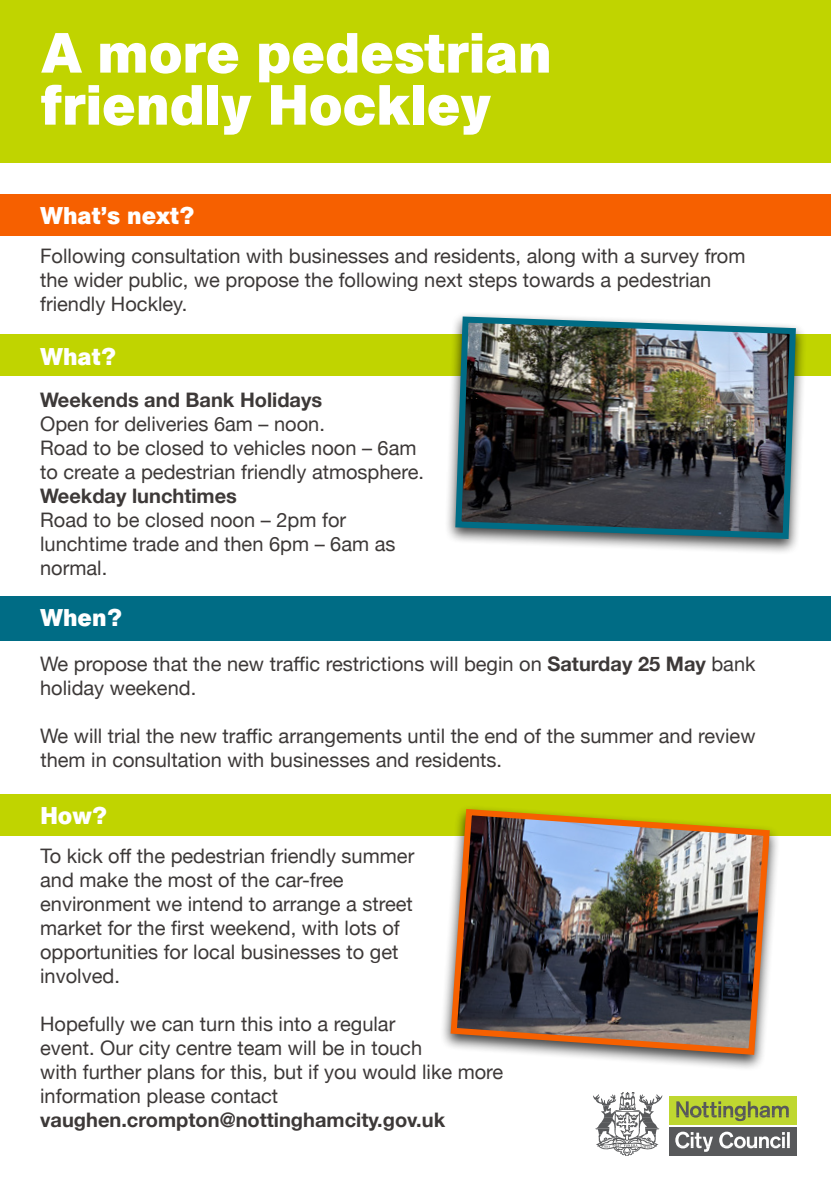
<style>
.page{position:relative;width:831px;height:1187px;background:#fff}
.page>*{position:absolute;margin:0;border:0;box-sizing:border-box;transform-origin:0 0}
.t1{font:700 56px/52px "AG Book BQ";color:#fff}
.t2{font:700 24px "AG Book BQ";color:#fff}
.t3{font:20px/24px "Helvetica Neue";color:#3d3938}
.t4{font:700 20px "Helvetica Neue";color:#3d3938}
.s1{font-weight:700}
</style>
<div class="page">
<div style="left:0;top:0;width:830px;height:163px;background:#c0d400"></div>
<div style="left:0;top:194px;width:830px;height:41px;background:#f66000"></div>
<div style="left:668px;top:1126px;width:127px;height:29px;background:#58595b"></div>
<div style="left:668px;top:1095px;width:127px;height:29px;background:#bfd730"></div>
<svg style="left:593px;top:1092px;width:69px;height:63px"></svg>
<svg style="left:676px;top:1101px;width:112px;height:20px"></svg>
<svg style="left:675px;top:1131px;width:114px;height:20px"></svg>
<div style="left:0;top:334px;width:830px;height:42px;background:#c0d400"></div>
<div style="left:0;top:596px;width:830px;height:45px;background:#006c85"></div>
<div style="left:0;top:794px;width:830px;height:41px;background:#c0d400"></div>
<div style="left:444px;top:311px;width:362px;height:244px;background:#000;opacity:.75"></div>
<img style="left:452px;top:313px;width:346px;height:229px">
<div style="left:439px;top:804px;width:340px;height:267px;background:#000;opacity:.75"></div>
<img style="left:447px;top:805px;width:325px;height:253px">
<hr style="left:0;top:1065px;width:1px;height:121px;background:#c0d400">
<h1 class="t1" style="left:41px;top:28px;width:511px">A more pedestrian friendly Hockley</h1>
<p class="t2" style="left:40px;top:201px;width:155px">What’s next?</p>
<p class="t3" style="left:40px;top:245px;width:706px">Following consultation with businesses and residents, along with a survey from the wider public, we propose the following next steps towards a pedestrian friendly Hockley.</p>
<p class="t2" style="left:40px;top:342px;width:77px">What?</p>
<p class="t4" style="left:40px;top:384px;width:283px">Weekends and Bank Holidays</p>
<p class="t3" style="left:40px;top:413px;width:385px">Open for deliveries 6am – noon.<br>Road to be closed to vehicles noon – 6am to create a pedestrian friendly atmosphere.</p>
<p class="t4" style="left:40px;top:480px;width:198px">Weekday lunchtimes</p>
<p class="t3" style="left:40px;top:509px;width:356px">Road to be closed noon – 2pm for lunchtime trade and then 6pm – 6am as normal.</p>
<p class="t2" style="left:40px;top:603px;width:83px">When?</p>
<p class="t3" style="left:40px;top:653px;width:716px">We propose that the new traffic restrictions will begin on <span class="s1">Saturday 25 May</span> bank holiday weekend.</p>
<p class="t3" style="left:40px;top:725px;width:716px">We will trial the new traffic arrangements until the end of the summer and review them in consultation with businesses and residents.</p>
<p class="t2" style="left:40px;top:801px;width:68px">How?</p>
<p class="t3" style="left:40px;top:845px;width:375px">To kick off the pedestrian friendly summer and make the most of the car-free environment we intend to arrange a street market for the first weekend, with lots of opportunities for local businesses to get involved.</p>
<p class="t3" style="left:40px;top:1013px;width:464px">Hopefully we can turn this into a regular<br>event. Our city centre team will be in touch<br>with further plans for this, but if you would like more information please contact</p>
<p class="t4" style="left:40px;top:1104px;width:406px">vaughen.crompton@nottinghamcity.gov.uk</p>
</div>
